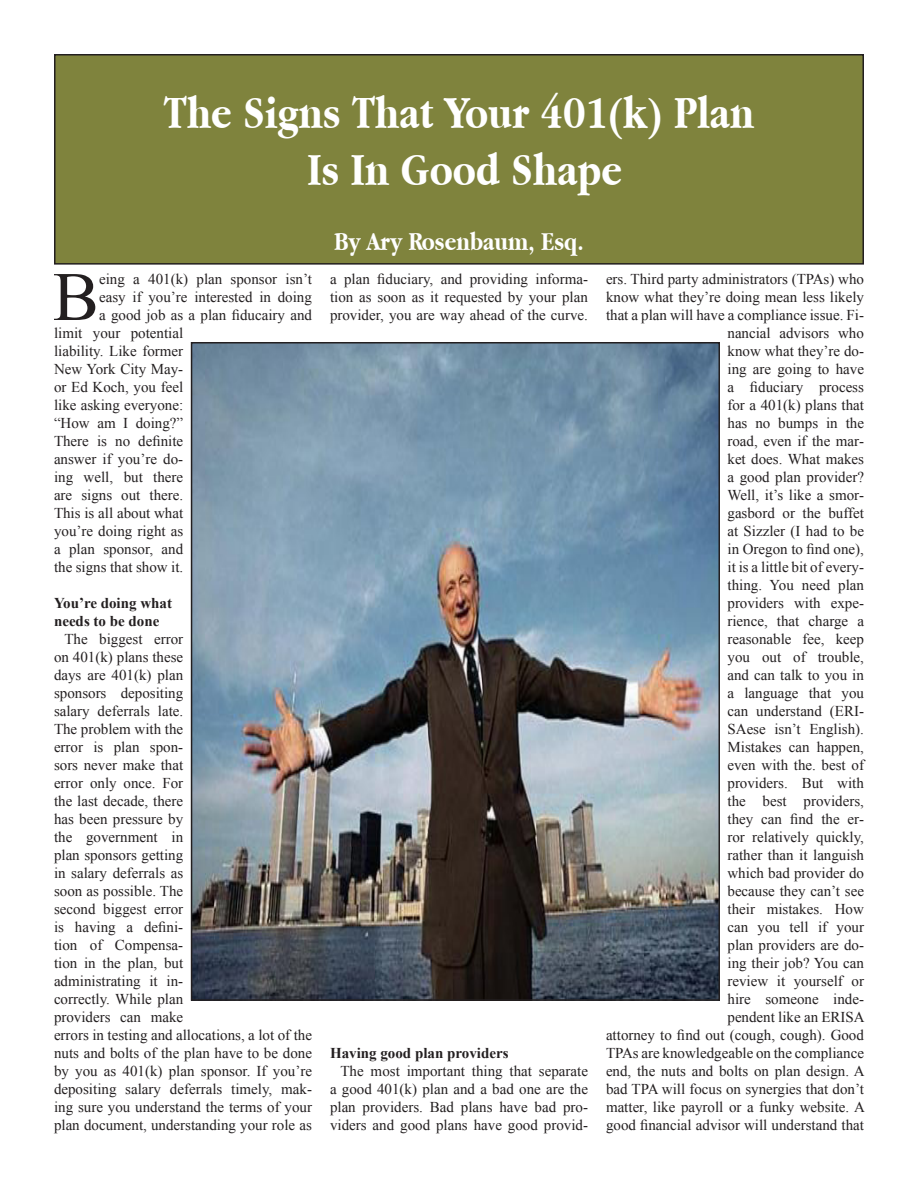
<style>
.page{position:relative;width:918px;height:1188px;background:#fff}
.page>*{position:absolute;margin:0;border:0;box-sizing:border-box;transform-origin:0 0}
.t1{font:69.3px "Times New Roman";color:#231f20}
.t2{font:700 48px "Apple Garamond";color:#fff}
.t3{font:700 27px "Apple Garamond";color:#fff}
.t4{font:15px/18px "Times New Roman";color:#231f20;text-align:justify}
.t5{font:700 15px/18px "Times New Roman";color:#231f20}
</style>
<div class="page">
<div style="left:55px;top:55px;width:808px;height:209px;background:#7f833d"></div>
<div style="left:54px;top:54px;width:810px;height:211px;border:2px solid #231f20"></div>
<img style="left:194px;top:345px;width:523px;height:653px">
<div style="left:191px;top:342px;width:529px;height:659px;border:2px solid #231f20"></div>
<p class="t2" style="left:164px;top:86px;width:592px">The Signs That Your 401(k) Plan</p>
<p class="t2" style="left:307px;top:143px;width:317px">Is In Good Shape</p>
<p class="t3" style="left:334px;top:226px;width:251px">By Ary Rosenbaum, Esq.</p>
<p class="t1" style="left:53px;top:250px;width:48px">B</p>
<p class="t4" style="left:99px;top:270px;width:214px">eing a 401(k) plan sponsor isn’t</p>
<p class="t4" style="left:99px;top:288px;width:214px">easy if you’re interested in doing</p>
<p class="t4" style="left:99px;top:306px;width:214px">a good job as a plan fiducairy and</p>
<p class="t4" style="left:54px;top:324px;width:131px">limit your potential</p>
<p class="t4" style="left:54px;top:342px;width:131px">liability. Like former</p>
<p class="t4" style="left:54px;top:360px;width:131px">New York City May-</p>
<p class="t4" style="left:54px;top:378px;width:131px">or Ed Koch, you feel</p>
<p class="t4" style="left:54px;top:396px;width:131px">like asking everyone:</p>
<p class="t4" style="left:54px;top:414px;width:131px">“How am I doing?”</p>
<p class="t4" style="left:54px;top:432px;width:131px">There is no definite</p>
<p class="t4" style="left:54px;top:450px;width:131px">answer if you’re do-</p>
<p class="t4" style="left:54px;top:468px;width:131px">ing well, but there</p>
<p class="t4" style="left:54px;top:486px;width:131px">are signs out there.</p>
<p class="t4" style="left:54px;top:504px;width:131px">This is all about what</p>
<p class="t4" style="left:54px;top:522px;width:131px">you’re doing right as</p>
<p class="t4" style="left:54px;top:540px;width:131px">a plan sponsor, and</p>
<p class="t4" style="left:54px;top:558px;width:131px">the signs that show it.</p>
<p class="t5" style="left:54px;top:594px;width:120px">You’re doing what needs to be done</p>
<p class="t4" style="left:54px;top:630px;width:260px;text-align:left;text-indent:10px">The biggest error<br>on 401(k) plans these<br>days are 401(k) plan<br>sponsors depositing<br>salary deferrals late.<br>The problem with the<br>error is plan spon-<br>sors never make that<br>error only once. For<br>the last decade, there<br>has been pressure by<br>the government in<br>plan sponsors getting<br>in salary deferrals as<br>soon as possible. The<br>second biggest error<br>is having a defini-<br>tion of Compensa-<br>tion in the plan, but<br>administrating it in-<br>correctly. While plan<br>providers can make<br>errors in testing and allocations, a lot of the nuts and bolts of the plan have to be done by you as 401(k) plan sponsor. If you’re depositing salary deferrals timely, mak&shy;ing sure you understand the terms of your plan document, understanding your role as</p>
<p class="t4" style="left:330px;top:270px;width:260px">a plan fiduciary, and providing informa&shy;tion as soon as it requested by your plan provider, you are way ahead of the curve.</p>
<p class="t5" style="left:330px;top:1044px;width:180px">Having good plan providers</p>
<p class="t4" style="left:330px;top:1062px;width:260px;text-indent:10px">The most important thing that separate a good 401(k) plan and a bad one are the plan providers. Bad plans have bad pro&shy;viders and good plans have good provid-</p>
<p class="t4" style="left:606px;top:270px;width:260px;text-align:right">ers. Third party administrators (TPAs) who know what they’re doing mean less likely that a plan will have a compliance issue. Fi&shy;nancial advisors who<br>know what they’re do-<br>ing are going to have<br>a fiduciary process<br>for a 401(k) plans that<br>has no bumps in the<br>road, even if the mar-<br>ket does. What makes<br>a good plan provider?<br>Well, it’s like a smor-<br>gasbord or the buffet<br>at Sizzler (I had to be<br>in Oregon to find one),<br>it is a little bit of every-<br>thing. You need plan<br>providers with expe-<br>rience, that charge a<br>reasonable fee, keep<br>you out of trouble,<br>and can talk to you in<br>a language that you<br>can understand (ERI-<br>SAese isn’t English).<br>Mistakes can happen,<br>even with the. best of<br>providers. But with<br>the best providers,<br>they can find the er-<br>ror relatively quickly,<br>rather than it languish<br>which bad provider do<br>because they can’t see<br>their mistakes. How<br>can you tell if your<br>plan providers are do-<br>ing their job? You can<br>review it yourself or<br>hire someone inde-<br>pendent like an ERISA<br>attorney to find out (cough, cough). Good<br>TPAs are knowledgeable on the compliance end, the nuts and bolts on plan design. A bad TPA will focus on synergies that don’t matter, like payroll or a funky website. A good financial advisor will understand that</p>
</div>
